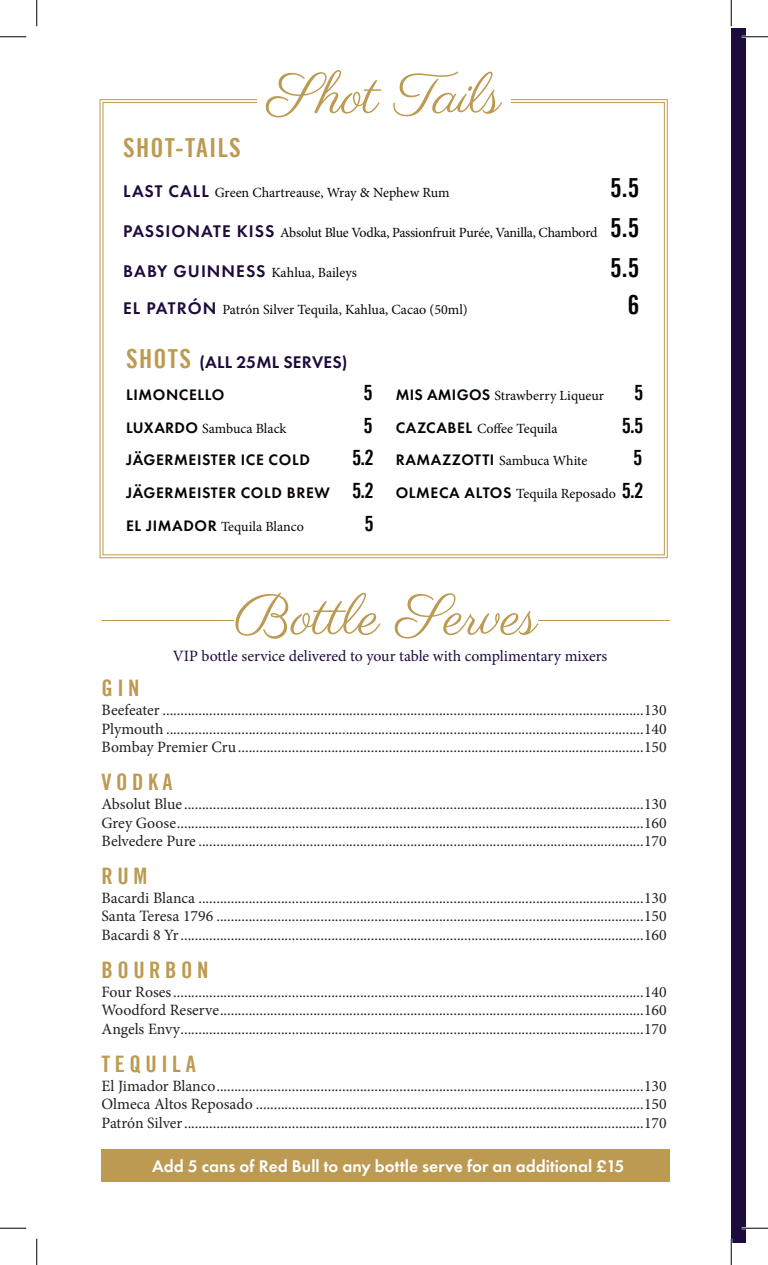
<style>
.page{position:relative;width:768px;height:1265px;background:#fff}
.page>*{position:absolute;margin:0;border:0;box-sizing:border-box;transform-origin:0 0}
.t1{font:57.23px "Parisienne";color:#bc9a51}
.Cocktail_name{font:26.25px "Trade Gothic Bold Cond Twenty";letter-spacing:.05em;color:#bc9a51}
.Cocktail_name-2{font:26.25px "Trade Gothic Bold Cond Twenty";color:#080302}
.bottle_serves{font:22.75px "Trade Gothic Bold Cond Twenty";letter-spacing:.2em;color:#bc9a51}
.Cocktail_name-3{font:22.75px "Trade Gothic Bold Cond Twenty";color:#bc9a51}
.Cocktail_name-4{font:21px "Trade Gothic Bold Cond Twenty";color:#080302}
.Body{font:600 17.5px "Futura PT";color:#fff}
.Cocktail_name-5{font:600 17.5px "Futura PT";letter-spacing:.01em;color:#1e0b3e}
.bottle_serves-2{font:15.75px/18.9px "Minion Pro";color:#231f20}
.Cocktail_name-6{font:15.75px "Minion Pro";color:#231f20}
.t2{font:15.75px "Minion Pro";color:#1e0b3e}
.Cocktail_name-7{font:600 15.75px "Futura PT";letter-spacing:.04em;color:#080302}
.Cocktail_name-8{font:14px "Minion Pro";letter-spacing:-.005em;color:#080302}
.s1{font-family:"Futura PT";font-weight:600;font-size:17.5px;color:#1e0b3e}
.s2{font-family:"Trade Gothic Bold Cond Twenty";font-size:26.25px}
.s3{font-family:"Trade Gothic Bold Cond Twenty";font-weight:400;font-size:26.25px;color:#bc9a51}
.s4{font-family:"Futura PT";font-weight:600;font-size:15.75px}
.s5{font-family:"Trade Gothic Bold Cond Twenty";font-weight:400;font-size:21px}
.s6{font-family:"Trade Gothic Bold Cond Twenty";font-size:21px}
</style>
<div class="page">
<svg style="left:99px;top:99px;width:569px;height:459px"></svg>
<div style="left:731px;top:29px;width:15px;height:1213px;background:#1e0b3e"></div>
<hr style="left:102px;top:620px;width:568px;height:1px;background:#bc9a51">
<div style="left:234px;top:594px;width:303px;height:39px;background:#fff"></div>
<div style="left:102px;top:1148px;width:568px;height:32px;background:#bc9a51"></div>
<div style="left:258px;top:73px;width:253px;height:39px;background:#fff"></div>
<hr style="left:742px;top:36px;width:26px;height:2px;background:#fff">
<hr style="left:742px;top:1226px;width:26px;height:2px;background:#fff">
<svg style="left:0;top:36px;width:26px;height:1px"></svg>
<svg style="left:742px;top:36px;width:26px;height:1px"></svg>
<svg style="left:0;top:1227px;width:26px;height:1px"></svg>
<svg style="left:742px;top:1227px;width:26px;height:1px"></svg>
<svg style="left:36px;top:0;width:1px;height:26px"></svg>
<svg style="left:36px;top:1238px;width:1px;height:26px"></svg>
<svg style="left:731px;top:0;width:1px;height:26px"></svg>
<svg style="left:731px;top:1238px;width:1px;height:26px"></svg>
<p class="t1" style="left:267px;top:60px;width:235px">Shot Tails</p>
<p class="Cocktail_name" style="left:123px;top:131px;width:119px">SHOT-TAILS</p>
<p class="Cocktail_name-8" style="left:123px;top:183px;width:328px"><span class="s1">LAST CALL</span> Green Chartreause, Wray &amp; Nephew Rum</p>
<p class="Cocktail_name-2" style="left:610px;top:171px;width:31px">5.5</p>
<p class="Cocktail_name-8" style="left:123px;top:223px;width:518px"><span class="s1">PASSIONATE KISS</span> Absolut Blue Vodka, Passionfruit Purée, Vanilla, Chambord <span class="s2">5.5</span></p>
<p class="Cocktail_name-8" style="left:123px;top:263px;width:235px"><span class="s1">BABY GUINNESS</span> Kahlua, Baileys</p>
<p class="Cocktail_name-2" style="left:610px;top:252px;width:31px">5.5</p>
<p class="Cocktail_name-8" style="left:123px;top:300px;width:346px"><span class="s1">EL PATRÓN</span> Patrón Silver Tequila, Kahlua, Cacao (50ml)</p>
<p class="Cocktail_name-2" style="left:628px;top:289px;width:13px">6</p>
<p class="Cocktail_name-5" style="left:126px;top:351px;width:223px"><span class="s3">SHOTS</span> (ALL 25ML SERVES)</p>
<p class="Cocktail_name-7" style="left:126px;top:384px;width:100px">LIMONCELLO</p>
<p class="Cocktail_name-4" style="left:364px;top:379px;width:11px">5</p>
<p class="Cocktail_name-8" style="left:126px;top:418px;width:162px"><span class="s4">LUXARDO</span> Sambuca Black</p>
<p class="Cocktail_name-4" style="left:364px;top:412px;width:11px">5</p>
<p class="Cocktail_name-7" style="left:126px;top:450px;width:185px">JÄGERMEISTER ICE COLD</p>
<p class="Cocktail_name-4" style="left:352px;top:445px;width:23px">5.2</p>
<p class="Cocktail_name-7" style="left:126px;top:482px;width:249px">JÄGERMEISTER COLD BREW <span class="s5">5.2</span></p>
<p class="Cocktail_name-8" style="left:126px;top:516px;width:179px"><span class="s4">EL JIMADOR</span> Tequila Blanco</p>
<p class="Cocktail_name-4" style="left:364px;top:510px;width:11px">5</p>
<p class="Cocktail_name-8" style="left:396px;top:386px;width:210px"><span class="s4">MIS AMIGOS</span> Strawberry Liqueur</p>
<p class="Cocktail_name-4" style="left:634px;top:379px;width:11px">5</p>
<p class="Cocktail_name-8" style="left:396px;top:418px;width:164px"><span class="s4">CAZCABEL</span> Coffee Tequila</p>
<p class="Cocktail_name-4" style="left:622px;top:412px;width:23px">5.5</p>
<p class="Cocktail_name-8" style="left:396px;top:451px;width:193px"><span class="s4">RAMAZZOTTI</span> Sambuca White</p>
<p class="Cocktail_name-4" style="left:633px;top:445px;width:11px">5</p>
<p class="Cocktail_name-8" style="left:396px;top:484px;width:249px"><span class="s4">OLMECA ALTOS</span> Tequila Reposado <span class="s6">5.2</span></p>
<p class="t1" style="left:234px;top:581px;width:305px">Bottle Serves</p>
<p class="t2" style="left:173px;top:645px;width:436px">VIP bottle service delivered to your table with complimentary mixers</p>
<p class="Cocktail_name-3" style="left:102px;top:673px;width:40px">GIN</p>
<p class="bottle_serves-2" style="left:102px;top:700px;width:567px">Beefeater ......................................................................................................................................130</p>
<p class="bottle_serves-2" style="left:102px;top:719px;width:567px">Plymouth .....................................................................................................................................140</p>
<p class="bottle_serves-2" style="left:102px;top:737px;width:567px">Bombay Premier Cru.................................................................................................................150</p>
<p class="bottle_serves" style="left:102px;top:767px;width:73px">VODKA</p>
<p class="bottle_serves-2" style="left:102px;top:794px;width:567px">Absolut Blue ................................................................................................................................130</p>
<p class="bottle_serves-2" style="left:102px;top:812px;width:567px">Grey Goose..................................................................................................................................160</p>
<p class="bottle_serves-2" style="left:102px;top:831px;width:567px">Belvedere Pure ............................................................................................................................170</p>
<p class="bottle_serves" style="left:102px;top:861px;width:47px">RUM</p>
<p class="bottle_serves-2" style="left:102px;top:888px;width:567px">Bacardi Blanca ............................................................................................................................130</p>
<p class="bottle_serves-2" style="left:102px;top:906px;width:567px">Santa Teresa 1796 .......................................................................................................................150<br>Bacardi 8 Yr.................................................................................................................................160</p>
<p class="bottle_serves" style="left:102px;top:955px;width:108px">BOURBON</p>
<p class="bottle_serves-2" style="left:102px;top:981px;width:567px">Four Roses...................................................................................................................................140</p>
<p class="Cocktail_name-6" style="left:102px;top:999px;width:567px">Woodford Reserve......................................................................................................................160</p>
<p class="bottle_serves-2" style="left:102px;top:1019px;width:567px">Angels Envy.................................................................................................................................170</p>
<p class="bottle_serves" style="left:102px;top:1049px;width:96px">TEQUILA</p>
<p class="bottle_serves-2" style="left:102px;top:1075px;width:567px">El Jimador Blanco.......................................................................................................................130</p>
<p class="bottle_serves-2" style="left:102px;top:1094px;width:567px">Olmeca Altos Reposado ............................................................................................................150</p>
<p class="bottle_serves-2" style="left:102px;top:1113px;width:567px">Patrón Silver................................................................................................................................170</p>
<p class="Body" style="left:152px;top:1154px;width:474px">Add 5 cans of Red Bull to any bottle serve for an additional £15</p>
</div>
